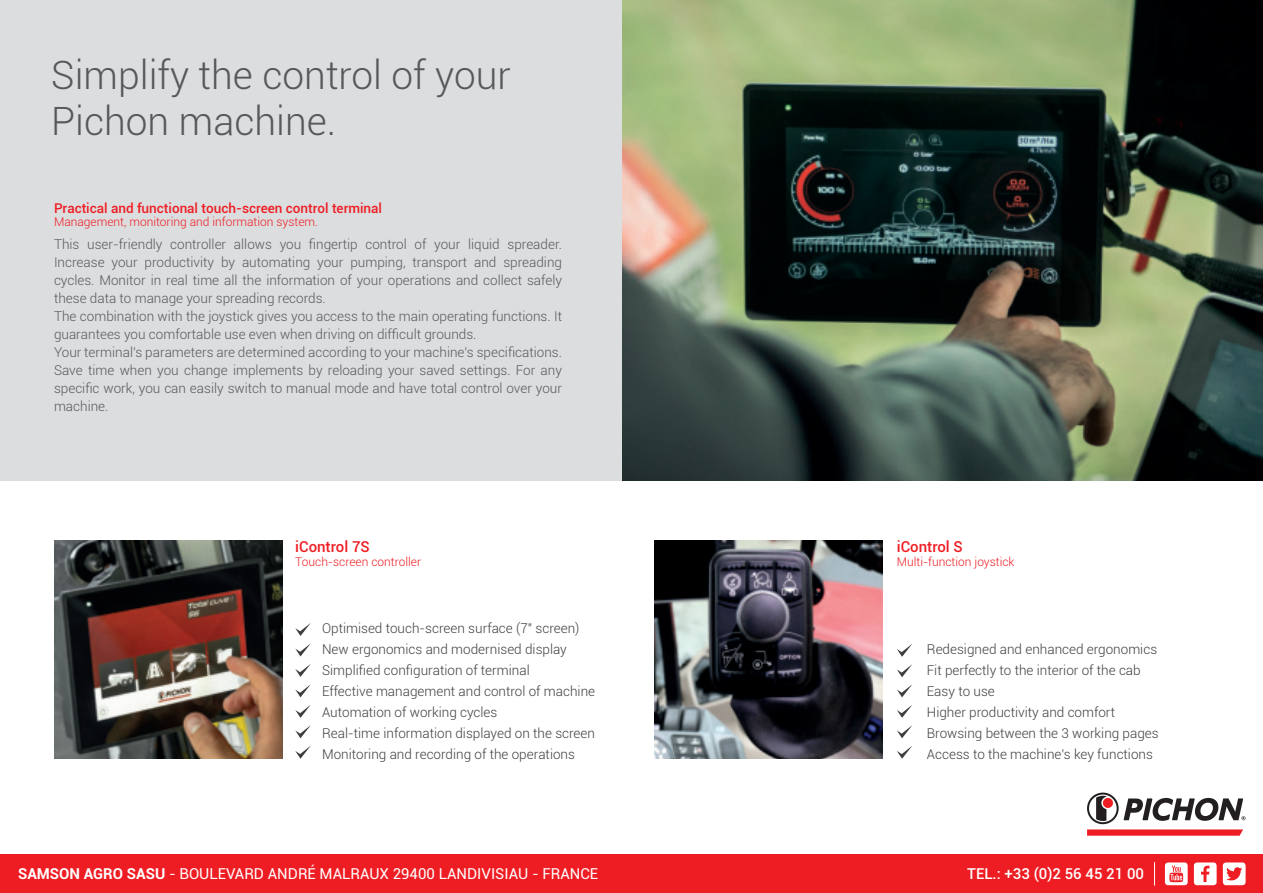
<style>
.page{position:relative;width:1263px;height:893px;background:#fff}
.page>*{position:absolute;margin:0;border:0;box-sizing:border-box;transform-origin:0 0}
.t1{font:300 39px/46.2px "Roboto";color:#57585a}
.t2{font:15px "Roboto";color:#fff}
.t3{font:500 15px "Roboto";color:#fff}
.t4{font:500 15px "Roboto";color:#ee1d23}
.t5{font:300 13.5px/18px "Roboto";color:#57585a}
.t6{font:300 13.5px/21px "Roboto";color:#3e3e3f}
.t7{font:500 13.5px "Roboto";color:#ee1d23}
.t8{font:300 12px "Roboto";color:#ee1d23}
.s1{font-weight:700}
</style>
<div class="page">
<div style="left:0;top:0;width:623px;height:481px;background:#dcdddf"></div>
<div style="left:0;top:855px;width:1263px;height:38px;background:#ee1d23"></div>
<svg style="left:1194px;top:862px;width:22px;height:23px"></svg>
<svg style="left:1223px;top:862px;width:22px;height:23px"></svg>
<svg style="left:1165px;top:862px;width:23px;height:23px"></svg>
<svg style="left:1154px;top:862px;width:1px;height:23px"></svg>
<svg style="left:295px;top:623px;width:16px;height:13px"></svg>
<svg style="left:295px;top:643px;width:16px;height:13px"></svg>
<svg style="left:295px;top:664px;width:16px;height:13px"></svg>
<svg style="left:295px;top:684px;width:16px;height:13px"></svg>
<svg style="left:295px;top:705px;width:16px;height:13px"></svg>
<svg style="left:295px;top:725px;width:16px;height:13px"></svg>
<svg style="left:295px;top:746px;width:16px;height:13px"></svg>
<svg style="left:1087px;top:829px;width:156px;height:7px"></svg>
<svg style="left:1087px;top:793px;width:32px;height:31px"></svg>
<div style="left:1089px;top:795px;width:28px;height:27px;background:#fff;border-radius:50%"></div>
<div style="left:1103px;top:798px;width:10px;height:10px;background:#ee1d23;border-radius:50%"></div>
<svg style="left:1096px;top:796px;width:10px;height:25px"></svg>
<svg style="left:1123px;top:798px;width:122px;height:23px"></svg>
<svg style="left:897px;top:684px;width:15px;height:13px"></svg>
<svg style="left:897px;top:705px;width:15px;height:13px"></svg>
<svg style="left:897px;top:725px;width:15px;height:13px"></svg>
<svg style="left:897px;top:746px;width:15px;height:13px"></svg>
<svg style="left:897px;top:644px;width:15px;height:13px"></svg>
<svg style="left:897px;top:664px;width:15px;height:13px"></svg>
<img style="left:54px;top:541px;width:228px;height:218px">
<img style="left:654px;top:541px;width:228px;height:218px">
<img style="left:623px;top:0;width:640px;height:481px">
<h1 class="t1" style="left:51px;top:54px;width:461px">Simplify the control of your<br>Pichon machine.</h1>
<p class="t7" style="left:54px;top:202px;width:330px">Practical and functional touch-screen control terminal</p>
<p class="t8" style="left:54px;top:213px;width:266px">Management, monitoring and information system.</p>
<p class="t5" style="left:54px;top:234px;width:509px">This user-friendly controller allows you fingertip control of your liquid spreader.<br>Increase your productivity by automating your pumping, transport and spreading cycles. Monitor in real time all the information of your operations and collect safely these data to manage your spreading records.<br>The combination with the joystick gives you access to the main operating functions. It guarantees you comfortable use even when driving on difficult grounds.<br>Your terminal's parameters are determined according to your machine's specifications.<br>Save time when you change implements by reloading your saved settings. For any specific work, you can easily switch to manual mode and have total control over your machine.</p>
<p class="t4" style="left:295px;top:540px;width:76px">iControl 7S</p>
<p class="t8" style="left:295px;top:556px;width:127px">Touch-screen controller</p>
<p class="t8" style="left:897px;top:556px;width:119px">Multi-function joystick</p>
<p class="t4" style="left:897px;top:540px;width:67px">iControl S</p>
<p class="t6" style="left:322px;top:618px;width:275px">Optimised touch-screen surface (7" screen)<br>New ergonomics and modernised display Simplified configuration of terminal<br>Effective management and control of machine Automation of working cycles<br>Real-time information displayed on the screen Monitoring and recording of the operations</p>
<p class="t6" style="left:927px;top:638px;width:233px">Redesigned and enhanced ergonomics<br>Fit perfectly to the interior of the cab<br>Easy to use<br>Higher productivity and comfort<br>Browsing between the 3 working pages<br>Access to the machine's key functions</p>
<p class="t2" style="left:18px;top:865px;width:582px"><span class="s1">SAMSON AGRO SASU</span> - BOULEVARD ANDRÉ MALRAUX 29400 LANDIVISIAU - FRANCE</p>
<p class="t3" style="left:967px;top:868px;width:178px">TEL.: +33 (0)2 56 45 21 00</p>
</div>
